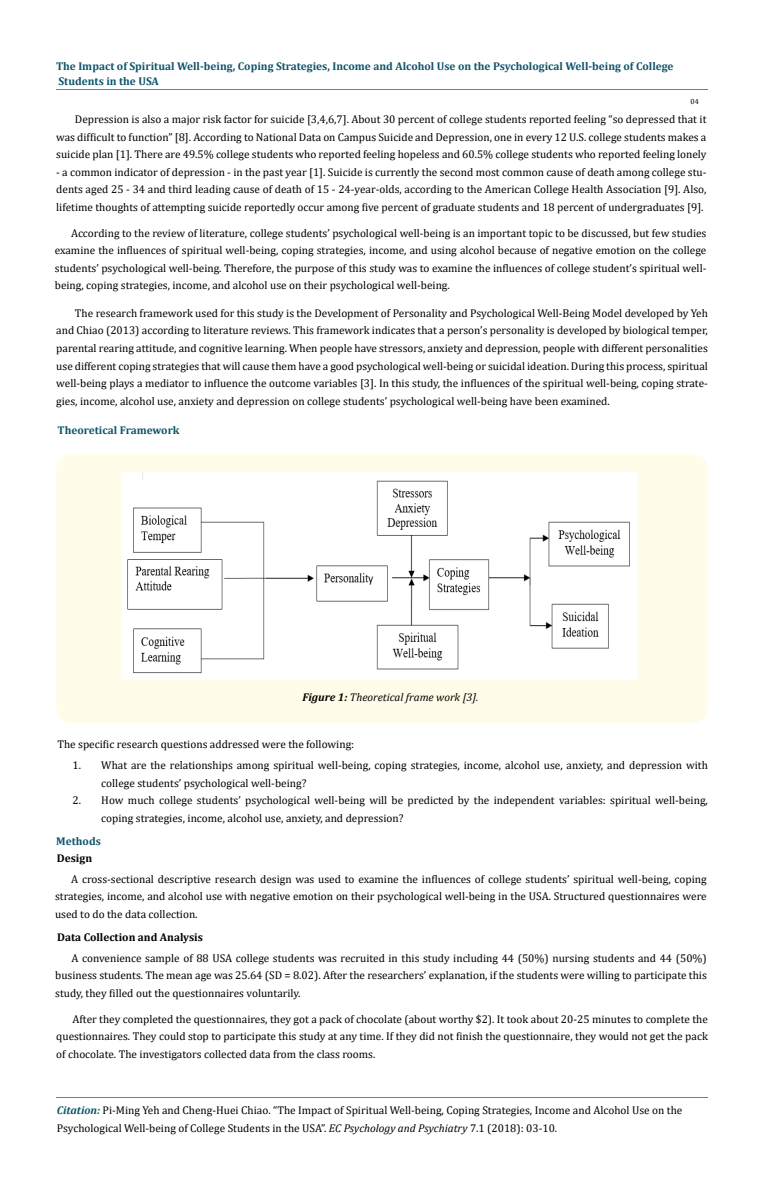
<style>
.page{position:relative;width:764px;height:1187px;background:#fff}
.page>*{position:absolute;margin:0;border:0;box-sizing:border-box;transform-origin:0 0}
.t1{font:11.25px/17.5px "Cambria";color:#000;text-align:justify}
.t2{font:700 11.25px/15px "Cambria";color:#0e546a}
.t3{font:italic 11.25px "Cambria";color:#000}
.t4{font:700 11.25px "Cambria";color:#000}
.t5{font:7.5px "Cambria";color:#000}
.s1{font-weight:700}
.s2{font-weight:700;font-style:italic;color:#0e546a}
.s3{font-style:italic}
</style>
<div class="page">
<hr style="left:56px;top:90px;width:652px;height:1px;background:#e05d1a">
<hr style="left:56px;top:1097px;width:652px;height:1px;background:#e05d1a">
<div style="left:56px;top:454px;width:652px;height:268px;background:#fffde9;border-radius:15px"></div>
<img style="left:122px;top:472px;width:515px;height:207px">
<p class="t2" style="left:56px;top:59px;width:619px">The Impact of Spiritual Well-being, Coping Strategies, Income and Alcohol Use on the Psychological Well-being of College<br>Students in the USA</p>
<p class="t5" style="left:690px;top:97px;width:10px">04</p>
<p class="t1" style="left:56px;top:110px;width:652px;text-indent:19px">Depression is also a major risk factor for suicide [3,4,6,7]. About 30 percent of college students reported feeling “so depressed that it was difficult to function” [8]. According to National Data on Campus Suicide and Depression, one in every 12 U.S. college students makes a suicide plan [1]. There are 49.5% college students who reported feeling hopeless and 60.5% college students who reported feeling lonely</p>
<p class="t1" style="left:56px;top:163px;width:652px">- a common indicator of depression - in the past year [1]. Suicide is currently the second most common cause of death among college stu&shy;dents aged 25 - 34 and third leading cause of death of 15 - 24-year-olds, according to the American College Health Association [9]. Also, lifetime thoughts of attempting suicide reportedly occur among five percent of graduate students and 18 percent of undergraduates [9].</p>
<p class="t1" style="left:55px;top:224px;width:653px;text-indent:16px">According to the review of literature, college students’ psychological well-being is an important topic to be discussed, but few studies examine the influences of spiritual well-being, coping strategies, income, and using alcohol because of negative emotion on the college students’ psychological well-being. Therefore, the purpose of this study was to examine the influences of college student’s spiritual well&shy;being, coping strategies, income, and alcohol use on their psychological well-being.</p>
<p class="t1" style="left:56px;top:304px;width:653px;text-indent:19px">The research framework used for this study is the Development of Personality and Psychological Well-Being Model developed by Yeh and Chiao (2013) according to literature reviews. This framework indicates that a person’s personality is developed by biological temper, parental rearing attitude, and cognitive learning. When people have stressors, anxiety and depression, people with different personalities use different coping strategies that will cause them have a good psychological well-being or suicidal ideation. During this process, spiritual well-being plays a mediator to influence the outcome variables [3]. In this study, the influences of the spiritual well-being, coping strate&shy;gies, income, alcohol use, anxiety and depression on college students’ psychological well-being have been examined.</p>
<p class="t2" style="left:58px;top:422px;width:123px">Theoretical Framework</p>
<p class="t3" style="left:302px;top:689px;width:177px"><span class="s1">Figure 1:</span> Theoretical frame work [3].</p>
<p class="t1" style="left:57px;top:735px;width:298px">The specific research questions addressed were the following:</p>
<p class="t1" style="left:101px;top:756px;width:608px;text-indent:-29px">1. What are the relationships among spiritual well-being, coping strategies, income, alcohol use, anxiety, and depression with college students’ psychological well-being?</p>
<p class="t1" style="left:101px;top:791px;width:608px;text-indent:-29px">2. How much college students’ psychological well-being will be predicted by the independent variables: spiritual well-being, coping strategies, income, alcohol use, anxiety, and depression?</p>
<p class="t2" style="left:56px;top:832px;width:46px">Methods</p>
<p class="t1" style="left:55px;top:869px;width:653px;text-indent:16px">A cross-sectional descriptive research design was used to examine the influences of college students’ spiritual well-being, coping strategies, income, and alcohol use with negative emotion on their psychological well-being in the USA. Structured questionnaires were used to do the data collection.</p>
<p class="t4" style="left:57px;top:849px;width:37px">Design</p>
<p class="t4" style="left:57px;top:929px;width:147px">Data Collection and Analysis</p>
<p class="t1" style="left:55px;top:949px;width:653px;text-indent:16px">A convenience sample of 88 USA college students was recruited in this study including 44 (50%) nursing students and 44 (50%) business students. The mean age was 25.64 (SD = 8.02). After the researchers’ explanation, if the students were willing to participate this study, they filled out the questionnaires voluntarily.</p>
<p class="t1" style="left:56px;top:1010px;width:653px;text-indent:16px">After they completed the questionnaires, they got a pack of chocolate (about worthy $2). It took about 20-25 minutes to complete the questionnaires. They could stop to participate this study at any time. If they did not finish the questionnaire, they would not get the pack of chocolate. The investigators collected data from the class rooms.</p>
<p class="t1" style="left:57px;top:1101px;width:627px"><span class="s2">Citation:</span> Pi-Ming Yeh and Cheng-Huei Chiao. “The Impact of Spiritual Well-being, Coping Strategies, Income and Alcohol Use on the<br>Psychological Well-being of College Students in the USA”. <span class="s3">EC Psychology and Psychiatry</span> 7.1 (2018): 03-10.</p>
</div>
